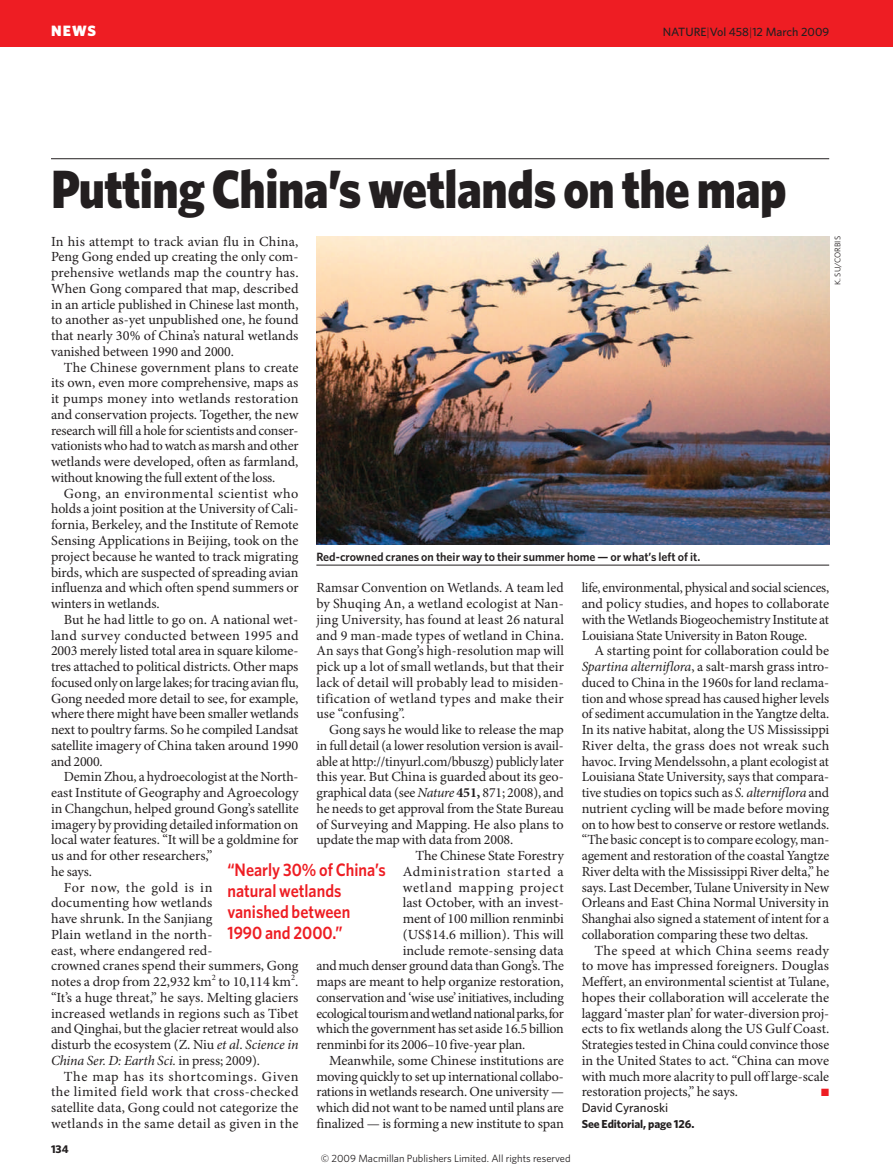
<style>
.page{position:relative;width:893px;height:1174px;background:#fff}
.page>*{position:absolute;margin:0;border:0;box-sizing:border-box;transform-origin:0 0}
.t1{font:900 54px "Whitney";letter-spacing:-.01em;color:#231f20;scale:.9 1}
.t2{font:600 18px/21px "Whitney";color:#ee1d23;scale:.9 1}
.t3{font:900 15px "Whitney";color:#fff}
.t4{font:13.95px/15.8px "Minion Pro";letter-spacing:-.01em;color:#231f20;text-align:justify}
.t5{font:13.95px "Minion Pro";letter-spacing:.045em;color:#231f20}
.t6{font:13.95px "Minion Pro";letter-spacing:.01em;color:#231f20}
.t7{font:13.95px "Minion Pro";letter-spacing:-.03em;color:#231f20}
.t8{font:13.95px "Minion Pro";letter-spacing:.03em;color:#231f20}
.t9{font:13.95px "Minion Pro";letter-spacing:.02em;color:#231f20}
.t10{font:italic 13.95px "Minion Pro";letter-spacing:-.005em;color:#231f20}
.t11{font:13.95px "Minion Pro";letter-spacing:.015em;color:#231f20}
.t12{font:13.95px "Minion Pro";letter-spacing:.05em;color:#231f20}
.t13{font:500 12.75px "Whitney";color:#231f20}
.t14{font:600 12px "Whitney";color:#231f20}
.t15{font:500 12px "Whitney";color:#231f20}
.t16{font:700 11.7px "Whitney";letter-spacing:-.005em;color:#231f20}
.t17{font:700 11.25px "Whitney";color:#231f20}
.t18{font:10.5px "Whitney";color:#231f20}
.t19{font:10.5px "Zapf Dingbats Std";color:#ee1d23}
.t20{font:8.25px "Whitney";color:#231f20}
.s1{font-weight:300}
.s2{font-style:italic}
.s3{font-style:normal}
.s4{font-weight:700}
</style>
<div class="page">
<img style="left:316px;top:236px;width:513px;height:309px">
<hr style="left:316px;top:565px;width:513px;height:1px;background:#231f20">
<div style="left:0;top:0;width:893px;height:47px;background:#ee1d23"></div>
<hr style="left:51px;top:158px;width:778px;height:1px;background:#231f20">
<p class="t3" style="left:51px;top:25px;width:47px">NEWS</p>
<p class="t15" style="left:663px;top:28px;width:168px">NATURE<span class="s1">|</span>Vol 458<span class="s1">|</span>12 March 2009</p>
<h1 class="t1" style="left:51px;top:168px;width:819px">Putting China’s wetlands on the map</h1>
<p class="t4" style="left:51px;top:234px;width:249px">In his attempt to track avian flu in China, Peng Gong ended up creating the only com&shy;prehensive wetlands map the country has.<br>When Gong compared that map, described in an article published in Chinese last month, to another as-yet unpublished one, he found that nearly 30% of China’s natural wetlands vanished between 1990 and 2000.</p>
<p class="t4" style="left:51px;top:360px;width:249px;text-indent:13px">The Chinese government plans to create its own, even more comprehensive, maps as it pumps money into wetlands restoration and conservation projects. Together, the new research will fill a hole for scientists and conser&shy;vationists who had to watch as marsh and other wetlands were developed, often as farmland, without knowing the full extent of the loss.</p>
<p class="t4" style="left:51px;top:486px;width:249px;text-indent:13px">Gong, an environmental scientist who holds a joint position at the University of Cali&shy;fornia, Berkeley, and the Institute of Remote Sensing Applications in Beijing, took on the project because he wanted to track migrating birds, which are suspected of spreading avian influenza and which often spend summers or winters in wetlands.</p>
<p class="t4" style="left:51px;top:612px;width:249px;text-indent:13px">But he had little to go on. A national wet&shy;land survey conducted between 1995 and 2003 merely listed total area in square kilome&shy;tres attached to political districts. Other maps focused only on large lakes; for tracing avian flu, Gong needed more detail to see, for example, where there might have been smaller wetlands next to poultry farms. So he compiled Landsat satellite imagery of China taken around 1990 and 2000.</p>
<p class="t4" style="left:64px;top:770px;width:236px">Demin Zhou, a hydroecologist at the North-</p>
<p class="t4" style="left:51px;top:786px;width:249px">east Institute of Geography and Agroecology</p>
<p class="t4" style="left:51px;top:801px;width:249px">in Changchun, helped ground Gong’s satellite</p>
<p class="t4" style="left:51px;top:817px;width:249px">imagery by providing detailed information on</p>
<p class="t4" style="left:51px;top:833px;width:249px">local water features. “It will be a goldmine for</p>
<p class="t4" style="left:51px;top:849px;width:163px">us and for other researchers,”</p>
<p class="t4" style="left:51px;top:864px;width:43px">he says.</p>
<p class="t5" style="left:64px;top:881px;width:150px">For now, the gold is in</p>
<p class="t6" style="left:51px;top:897px;width:163px">documenting how wetlands</p>
<p class="t4" style="left:51px;top:912px;width:163px">have shrunk. In the Sanjiang</p>
<p class="t11" style="left:51px;top:929px;width:163px">Plain wetland in the north-</p>
<p class="t4" style="left:51px;top:943px;width:163px">east, where endangered red-</p>
<p class="t4" style="left:51px;top:959px;width:249px">crowned cranes spend their summers, Gong</p>
<p class="t4" style="left:51px;top:975px;width:249px">notes a drop from 22,932 km<sup>2</sup> to 10,114 km<sup>2</sup>.</p>
<p class="t4" style="left:51px;top:990px;width:249px">“It’s a huge threat,” he says. Melting glaciers</p>
<p class="t4" style="left:51px;top:1006px;width:249px">increased wetlands in regions such as Tibet</p>
<p class="t4" style="left:51px;top:1022px;width:249px">and Qinghai, but the glacier retreat would also</p>
<p class="t4" style="left:51px;top:1038px;width:249px">disturb the ecosystem (Z. Niu <span class="s2">et al</span>. <span class="s2">Science in</span></p>
<p class="t10" style="left:51px;top:1055px;width:210px">China Ser. D: Earth Sci. <span class="s3">in press; 2009).</span></p>
<p class="t5" style="left:64px;top:1070px;width:236px">The map has its shortcomings. Given</p>
<p class="t8" style="left:51px;top:1086px;width:249px">the limited field work that cross-checked</p>
<p class="t6" style="left:51px;top:1102px;width:249px">satellite data, Gong could not categorize the</p>
<p class="t9" style="left:51px;top:1118px;width:249px">wetlands in the same detail as given in the</p>
<p class="t20" style="left:835px;top:285px;width:50px;rotate:-90deg">K. SU/CORBIS</p>
<p class="t14" style="left:316px;top:552px;width:385px">Red-crowned cranes on their way to their summer home — or what’s left of it.</p>
<p class="t4" style="left:316px;top:581px;width:249px">Ramsar Convention on Wetlands. A team led by Shuqing An, a wetland ecologist at Nan&shy;jing University, has found at least 26 natural and 9 man-made types of wetland in China.<br>An says that Gong’s high-resolution map will pick up a lot of small wetlands, but that their lack of detail will probably lead to misiden&shy;tification of wetland types and make their use “confusing”.</p>
<p class="t4" style="left:329px;top:723px;width:236px">Gong says he would like to release the map</p>
<p class="t4" style="left:316px;top:738px;width:249px">in full detail (a lower resolution version is avail-</p>
<p class="t4" style="left:316px;top:754px;width:249px">able at http://tinyurl.com/bbuszg) publicly later</p>
<p class="t4" style="left:316px;top:770px;width:249px">this year. But China is guarded about its geo-</p>
<p class="t4" style="left:316px;top:786px;width:249px">graphical data (see <span class="s2">Nature</span> <span class="s4">451,</span> 871; 2008), and</p>
<p class="t4" style="left:316px;top:801px;width:249px">he needs to get approval from the State Bureau</p>
<p class="t4" style="left:316px;top:817px;width:249px">of Surveying and Mapping. He also plans to</p>
<p class="t4" style="left:316px;top:833px;width:199px">update the map with data from 2008.</p>
<p class="t4" style="left:415px;top:849px;width:150px">The Chinese State Forestry</p>
<p class="t12" style="left:403px;top:866px;width:163px">Administration started a</p>
<p class="t5" style="left:403px;top:881px;width:163px">wetland mapping project</p>
<p class="t4" style="left:403px;top:896px;width:163px">last October, with an invest-</p>
<p class="t4" style="left:403px;top:912px;width:163px">ment of 100 million renminbi</p>
<p class="t4" style="left:403px;top:927px;width:163px">(US$14.6 million). This will</p>
<p class="t4" style="left:403px;top:943px;width:163px">include remote-sensing data</p>
<p class="t4" style="left:316px;top:959px;width:249px">and much denser ground data than Gong’s. The</p>
<p class="t4" style="left:316px;top:975px;width:249px">maps are meant to help organize restoration,</p>
<p class="t4" style="left:316px;top:990px;width:249px">conservation and ‘wise use’ initiatives, including</p>
<p class="t7" style="left:316px;top:1007px;width:249px">ecological tourism and wetland national parks, for</p>
<p class="t4" style="left:316px;top:1022px;width:249px">which the government has set aside 16.5 billion</p>
<p class="t4" style="left:316px;top:1038px;width:211px">renminbi for its 2006–10 five-year plan.</p>
<p class="t4" style="left:329px;top:1053px;width:236px">Meanwhile, some Chinese institutions are</p>
<p class="t4" style="left:316px;top:1069px;width:249px">moving quickly to set up international collabo-</p>
<p class="t4" style="left:316px;top:1085px;width:249px">rations in wetlands research. One university —</p>
<p class="t4" style="left:316px;top:1101px;width:249px">which did not want to be named until plans are</p>
<p class="t4" style="left:316px;top:1116px;width:249px">finalized — is forming a new institute to span</p>
<p class="t4" style="left:582px;top:581px;width:249px">life, environmental, physical and social sciences, and policy studies, and hopes to collaborate with the Wetlands Biogeochemistry Institute at Louisiana State University in Baton Rouge.</p>
<p class="t4" style="left:582px;top:644px;width:249px;text-indent:13px">A starting point for collaboration could be <span class="s2">Spartina alterniflora</span>, a salt-marsh grass intro&shy;duced to China in the 1960s for land reclama&shy;tion and whose spread has caused higher levels of sediment accumulation in the Yangtze delta.<br>In its native habitat, along the US Mississippi River delta, the grass does not wreak such havoc. Irving Mendelssohn, a plant ecologist at Louisiana State University, says that compara&shy;tive studies on topics such as <span class="s2">S. alterniflora</span> and nutrient cycling will be made before moving on to how best to conserve or restore wetlands. “The basic concept is to compare ecology, man&shy;agement and restoration of the coastal Yangtze River delta with the Mississippi River delta,” he says. Last December, Tulane University in New Orleans and East China Normal University in Shanghai also signed a statement of intent for a collaboration comparing these two deltas.</p>
<p class="t4" style="left:582px;top:943px;width:249px;text-indent:13px">The speed at which China seems ready to move has impressed foreigners. Douglas Meffert, an environmental scientist at Tulane, hopes their collaboration will accelerate the laggard ‘master plan’ for water-diversion proj&shy;ects to fix wetlands along the US Gulf Coast.<br>Strategies tested in China could convince those in the United States to act. “China can move with much more alacrity to pull off large-scale restoration projects,” he says.</p>
<p class="t2" style="left:227px;top:860px;width:177px">“Nearly 30% of China’s natural wetlands vanished between<br>1990 and 2000.”</p>
<p class="t19" style="left:821px;top:1086px;width:9px">■</p>
<p class="t13" style="left:582px;top:1103px;width:88px">David Cyranoski</p>
<p class="t16" style="left:582px;top:1119px;width:114px">See Editorial, page 126.</p>
<p class="t17" style="left:51px;top:1144px;width:19px">134</p>
<p class="t18" style="left:321px;top:1152px;width:251px">© 2009 Macmillan Publishers Limited. All rights reserved</p>
</div>
